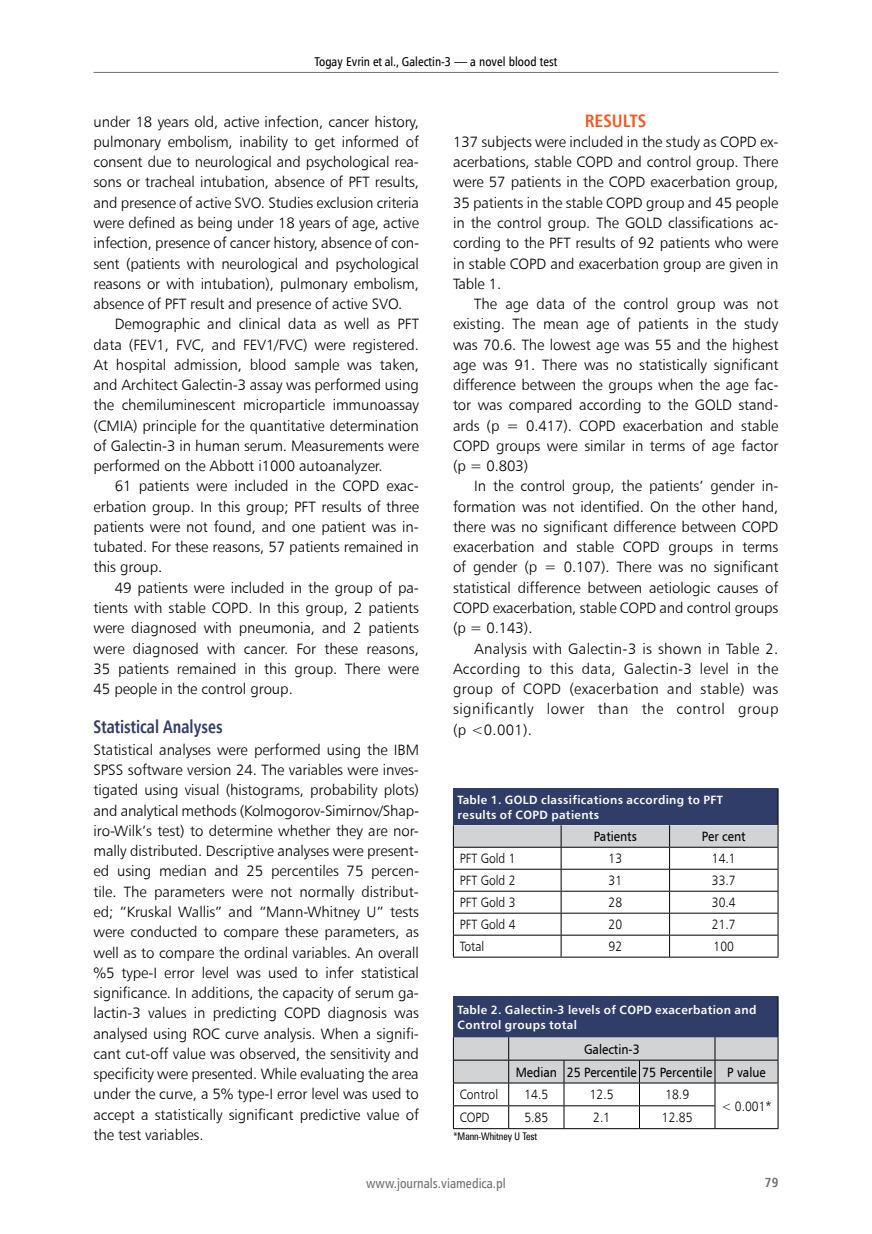
<style>
.page{position:relative;width:872px;height:1234px;background:#fff}
.page>*{position:absolute;margin:0;border:0;box-sizing:border-box;transform-origin:0 0}
.t1{font:700 18.15px "Humnst 777 Cn EU";color:#2f3d68;scale:.91 1}
.t2{font:700 18px "Humnst 777 Cn EU";color:#f15a22}
.t3{font:15px/20.2px "Humnst 777 Lt EU";letter-spacing:-.005em;color:#000;text-align:justify}
.t4{font:13.5px "Humnst 777 Lt EU";color:#000;scale:.9 1}
.t5{font:13.5px/22.8px "Humnst 777 EU";color:#000;scale:.9 1}
.t6{font:13.5px "Humnst 777 Cn EU";color:#6d6e71}
.t7{font:700 13.2px "Humnst 777 Cn EU";color:#6d6e71}
.t8{font:12.75px "Humnst 777 Cn EU";color:#000}
.t9{font:700 12px/15px "Humnst 777 EU";letter-spacing:.03em;color:#fff}
.t10{font:10.5px "Zurich Cn EU";color:#000;scale:.92 1}
</style>
<div class="page">
<hr style="left:94px;top:72px;width:684px;height:1px;background:#6d6e71">
<div style="left:453px;top:788px;width:325px;height:37px;background:#2f3d68"></div>
<hr style="left:777px;top:788px;width:1px;height:37px;background:#000">
<svg style="left:453px;top:825px;width:325px;height:131px"></svg>
<hr style="left:453px;top:956px;width:108px;height:1px;background:#000">
<hr style="left:561px;top:956px;width:108px;height:1px;background:#000">
<hr style="left:669px;top:956px;width:109px;height:1px;background:#000">
<div style="left:453px;top:996px;width:325px;height:41px;background:#2f3d68"></div>
<hr style="left:777px;top:996px;width:1px;height:41px;background:#000">
<svg style="left:453px;top:1037px;width:325px;height:90px"></svg>
<hr style="left:453px;top:1127px;width:56px;height:1px;background:#000">
<hr style="left:509px;top:1127px;width:55px;height:1px;background:#000">
<hr style="left:564px;top:1127px;width:75px;height:1px;background:#000">
<hr style="left:639px;top:1127px;width:76px;height:1px;background:#000">
<hr style="left:715px;top:1127px;width:63px;height:1px;background:#000">
<p class="t8" style="left:314px;top:54px;width:244px">Togay Evrin et al., Galectin-3 — a novel blood test</p>
<p class="t3" style="left:94px;top:111px;width:327px">under 18 years old, active infection, cancer history, pulmonary embolism, inability to get informed of consent due to neurological and psychological rea&shy;sons or tracheal intubation, absence of PFT results, and presence of active SVO. Studies exclusion criteria were defined as being under 18 years of age, active infection, presence of cancer history, absence of con&shy;sent (patients with neurological and psychological reasons or with intubation), pulmonary embolism, absence of PFT result and presence of active SVO.</p>
<p class="t3" style="left:94px;top:314px;width:327px;text-indent:21px">Demographic and clinical data as well as PFT data (FEV1, FVC, and FEV1/FVC) were registered.<br>At hospital admission, blood sample was taken, and Architect Galectin-3 assay was performed using the chemiluminescent microparticle immunoassay (CMIA) principle for the quantitative determination of Galectin-3 in human serum. Measurements were performed on the Abbott i1000 autoanalyzer.</p>
<p class="t3" style="left:94px;top:476px;width:327px;text-indent:21px">61 patients were included in the COPD exac&shy;erbation group. In this group; PFT results of three patients were not found, and one patient was in&shy;tubated. For these reasons, 57 patients remained in this group.</p>
<p class="t3" style="left:94px;top:577px;width:327px;text-indent:21px">49 patients were included in the group of pa&shy;tients with stable COPD. In this group, 2 patients were diagnosed with pneumonia, and 2 patients were diagnosed with cancer. For these reasons, 35 patients remained in this group. There were 45 people in the control group.</p>
<p class="t1" style="left:94px;top:714px;width:143px">Statistical Analyses</p>
<p class="t3" style="left:94px;top:739px;width:327px">Statistical analyses were performed using the IBM SPSS software version 24. The variables were inves&shy;tigated using visual (histograms, probability plots) and analytical methods (Kolmogorov-Simirnov/Shap&shy;iro-Wilk’s test) to determine whether they are nor&shy;mally distributed. Descriptive analyses were present&shy;ed using median and 25 percentiles 75 percen&shy;tile. The parameters were not normally distribut&shy;ed; “Kruskal Wallis” and “Mann-Whitney U” tests were conducted to compare these parameters, as well as to compare the ordinal variables. An overall %5 type-I error level was used to infer statistical significance. In additions, the capacity of serum ga&shy;lactin-3 values in predicting COPD diagnosis was analysed using ROC curve analysis. When a signifi&shy;cant cut-off value was observed, the sensitivity and specificity were presented. While evaluating the area under the curve, a 5% type-I error level was used to accept a statistically significant predictive value of the test variables.</p>
<p class="t2" style="left:585px;top:109px;width:63px">RESULTS</p>
<p class="t3" style="left:453px;top:131px;width:327px">137 subjects were included in the study as COPD ex&shy;acerbations, stable COPD and control group. There were 57 patients in the COPD exacerbation group, 35 patients in the stable COPD group and 45 people in the control group. The GOLD classifications ac&shy;cording to the PFT results of 92 patients who were in stable COPD and exacerbation group are given in Table 1.</p>
<p class="t3" style="left:453px;top:293px;width:327px;text-indent:21px">The age data of the control group was not existing. The mean age of patients in the study was 70.6. The lowest age was 55 and the highest age was 91. There was no statistically significant difference between the groups when the age fac&shy;tor was compared according to the GOLD stand&shy;ards (p = 0.417). COPD exacerbation and stable COPD groups were similar in terms of age factor (p = 0.803)</p>
<p class="t3" style="left:453px;top:476px;width:327px;text-indent:21px">In the control group, the patients’ gender in&shy;formation was not identified. On the other hand, there was no significant difference between COPD exacerbation and stable COPD groups in terms of gender (p = 0.107). There was no significant statistical difference between aetiologic causes of COPD exacerbation, stable COPD and control groups (p = 0.143).</p>
<p class="t3" style="left:453px;top:638px;width:327px;text-indent:21px">Analysis with Galectin-3 is shown in Table 2.<br>According to this data, Galectin-3 level in the group of COPD (exacerbation and stable) was significantly lower than the control group (p &lt;0.001).</p>
<p class="t9" style="left:457px;top:791px;width:267px">Table 1. GOLD classifications according to PFT results of COPD patients</p>
<p class="t5" style="left:594px;top:824px;width:49px">Patients</p>
<p class="t5" style="left:702px;top:824px;width:50px">Per cent</p>
<p class="t4" style="left:460px;top:850px;width:64px">PFT Gold 1</p>
<p class="t4" style="left:608px;top:850px;width:17px">13</p>
<p class="t4" style="left:712px;top:850px;width:28px">14.1</p>
<p class="t4" style="left:460px;top:872px;width:64px">PFT Gold 2</p>
<p class="t4" style="left:608px;top:872px;width:17px">31</p>
<p class="t4" style="left:712px;top:872px;width:28px">33.7</p>
<p class="t4" style="left:460px;top:894px;width:64px">PFT Gold 3</p>
<p class="t4" style="left:608px;top:894px;width:17px">28</p>
<p class="t4" style="left:712px;top:894px;width:28px">30.4</p>
<p class="t4" style="left:460px;top:916px;width:64px">PFT Gold 4</p>
<p class="t4" style="left:608px;top:916px;width:17px">20</p>
<p class="t4" style="left:712px;top:916px;width:28px">21.7</p>
<p class="t4" style="left:460px;top:937px;width:29px">Total</p>
<p class="t4" style="left:608px;top:937px;width:17px">92</p>
<p class="t4" style="left:713px;top:937px;width:24px">100</p>
<p class="t9" style="left:457px;top:1001px;width:300px">Table 2. Galectin-3 levels of COPD exacerbation and<br>Control groups total</p>
<p class="t5" style="left:516px;top:1037px;width:279px;text-indent:68px">Galectin-3<br>Median 25 Percentile 75 Percentile P value</p>
<p class="t4" style="left:460px;top:1086px;width:44px">Control</p>
<p class="t4" style="left:524px;top:1086px;width:28px">14.5</p>
<p class="t4" style="left:590px;top:1086px;width:28px">12.5</p>
<p class="t4" style="left:665px;top:1086px;width:28px">18.9</p>
<p class="t4" style="left:721px;top:1097px;width:57px">&lt; 0.001*</p>
<p class="t4" style="left:460px;top:1108px;width:35px">COPD</p>
<p class="t4" style="left:524px;top:1108px;width:28px">5.85</p>
<p class="t4" style="left:593px;top:1108px;width:20px">2.1</p>
<p class="t4" style="left:662px;top:1108px;width:36px">12.85</p>
<p class="t10" style="left:453px;top:1129px;width:93px">*Mann-Whitney U Test</p>
<p class="t6" style="left:366px;top:1174px;width:141px">www.journals.viamedica.pl</p>
<p class="t7" style="left:765px;top:1173px;width:15px">79</p>
</div>
